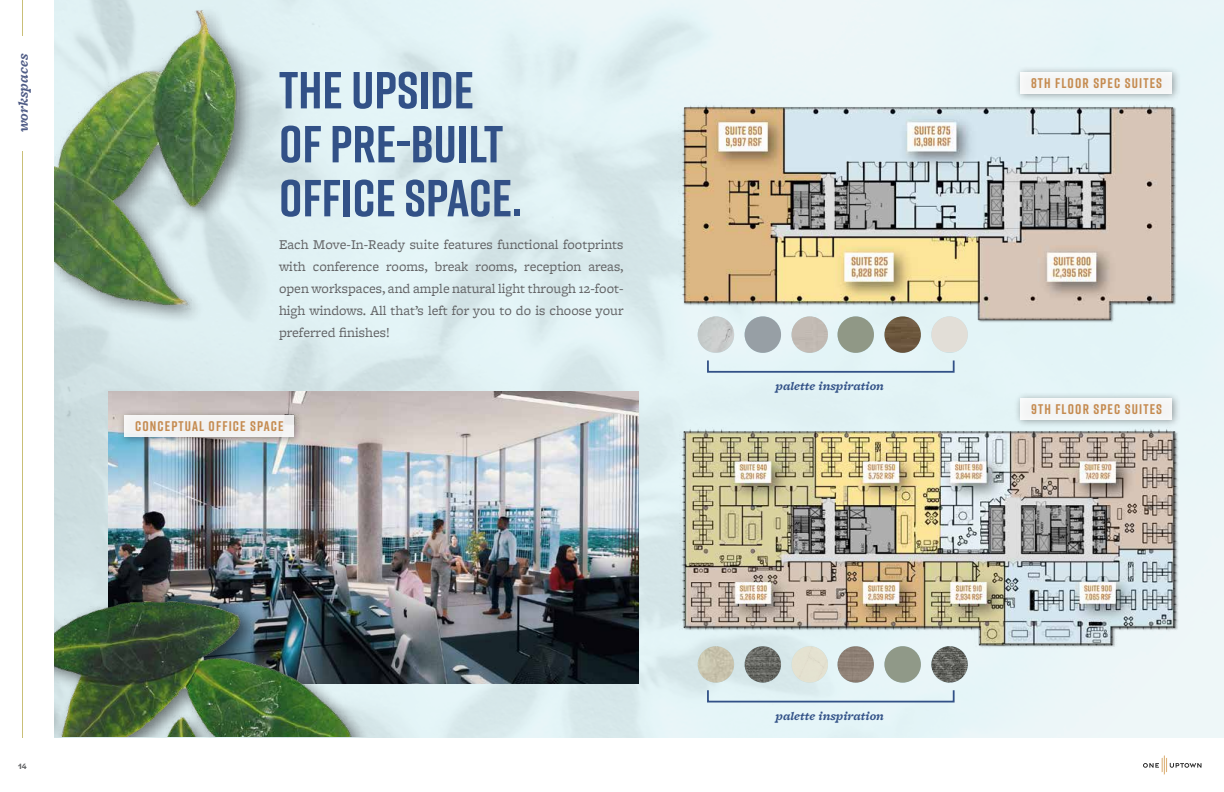
<style>
.page{position:relative;width:1224px;height:792px;background:#fff}
.page>*{position:absolute;margin:0;border:0;box-sizing:border-box;transform-origin:0 0}
.t1{font:700 52px/54px "Rift";color:#325187}
.t2{font:14px/22px "Freight Micro Pro";color:#636466;text-align:justify}
.t3{font:700 14px "Rift";letter-spacing:.08em;color:#c58b50}
.t4{font:italic 700 14px "Freight Micro Pro";color:#4f5c86}
.t5{font:italic 700 12px "Freight Micro Pro";color:#325187}
.t6{font:600 8px "Halyard Display";color:#636466}
</style>
<div class="page">
<div style="left:1014px;top:391px;width:167px;height:37px;background:#000;opacity:.4"></div>
<div style="left:1020px;top:398px;width:152px;height:21px;background:#f4f5f5"></div>
<img style="left:976px;top:427px;width:212px;height:224px">
<img style="left:976px;top:102px;width:213px;height:224px">
<div style="left:1014px;top:65px;width:167px;height:37px;background:#000;opacity:.4"></div>
<div style="left:1020px;top:72px;width:152px;height:21px;background:#f4f5f5"></div>
<img style="left:54px;top:0;width:922px;height:737px">
<svg style="left:1143px;top:755px;width:59px;height:20px"></svg>
<hr style="left:22px;top:0;width:1px;height:738px;background:#c0b45f">
<div style="left:19px;top:36px;width:9px;height:114px;background:#fff"></div>
<p class="t4" style="left:13px;top:132px;width:80px;rotate:-90deg">workspaces</p>
<h1 class="t1" style="left:279px;top:62px;width:245px">THE UPSIDE<br>OF PRE-BUILT<br>OFFICE SPACE.</h1>
<p class="t2" style="left:279px;top:233px;width:346px">Each Move-In-Ready suite features functional footprints with conference rooms, break rooms, reception areas, open workspaces, and ample natural light through 12-foot&shy;high windows. All that’s left for you to do is choose your preferred finishes!</p>
<p class="t3" style="left:135px;top:416px;width:150px">CONCEPTUAL OFFICE SPACE</p>
<p class="t6" style="left:18px;top:761px;width:10px">14</p>
<p class="t5" style="left:776px;top:378px;width:110px">palette inspiration</p>
<p class="t5" style="left:776px;top:707px;width:110px">palette inspiration</p>
<p class="t3" style="left:1031px;top:73px;width:132px">8TH FLOOR SPEC SUITES</p>
<p class="t3" style="left:1031px;top:399px;width:133px">9TH FLOOR SPEC SUITES</p>
</div>
